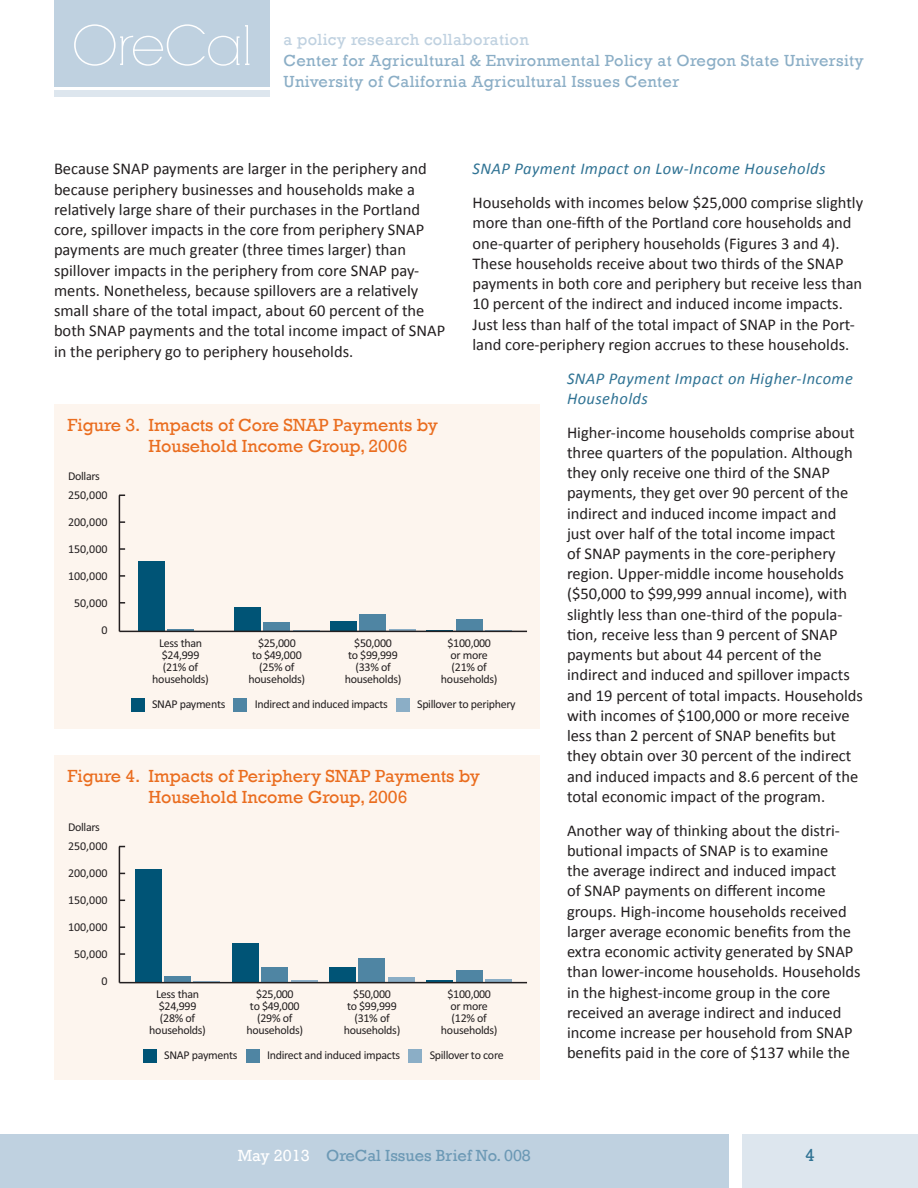
<style>
.page{position:relative;width:918px;height:1188px;background:#fff}
.page>*{position:absolute;margin:0;border:0;box-sizing:border-box;transform-origin:0 0}
.t1{font:54px "RNS Camelia";letter-spacing:-.01em;color:#fff}
.t2{font:18px/21px "Rockwell";color:#ea6d1f}
.t3{font:18px "Rockwell";color:#307394}
.t4{font:16.5px/20.2px "Calibri";color:#231f20}
.t5{font:16.5px "Rockwell";letter-spacing:.02em;color:#8baec6}
.t6{font:italic 16.5px/20.2px "Calibri";letter-spacing:.025em;color:#307394}
.t7{font:16.5px "Rockwell";color:#6c99b5}
.t8{font:16.5px "Rockwell";letter-spacing:.02em;color:#bfd1e0}
.t9{font:12px/12px "Calibri";letter-spacing:-.025em;color:#231f20;text-align:center}
.s1{color:#fff}
</style>
<div class="page">
<div style="left:0;top:1134px;width:729px;height:54px;background:#bfd1e0"></div>
<div style="left:742px;top:1134px;width:176px;height:54px;background:#dde6ee"></div>
<div style="left:54px;top:0;width:216px;height:87px;background:#bfd1e0"></div>
<div style="left:54px;top:90px;width:216px;height:7px;background:#dde6ee"></div>
<div style="left:54px;top:405px;width:486px;height:324px;background:#fdf5ee"></div>
<hr style="left:167px;top:629px;width:27px;height:2px;background:#4f85a3">
<div style="left:138px;top:561px;width:27px;height:70px;background:#005476"></div>
<div style="left:263px;top:623px;width:27px;height:8px;background:#4f85a3"></div>
<div style="left:234px;top:608px;width:27px;height:23px;background:#005476"></div>
<svg style="left:293px;top:630px;width:27px;height:1px"></svg>
<div style="left:359px;top:615px;width:27px;height:16px;background:#4f85a3"></div>
<div style="left:330px;top:621px;width:27px;height:10px;background:#005476"></div>
<svg style="left:389px;top:630px;width:27px;height:1px"></svg>
<div style="left:456px;top:620px;width:27px;height:11px;background:#4f85a3"></div>
<svg style="left:426px;top:630px;width:27px;height:1px"></svg>
<svg style="left:485px;top:630px;width:27px;height:1px"></svg>
<hr style="left:119px;top:495px;width:1px;height:136px;background:#231f20">
<hr style="left:119px;top:631px;width:408px;height:1px;background:#231f20">
<div style="left:131px;top:698px;width:13px;height:13px;background:#005476"></div>
<div style="left:234px;top:698px;width:13px;height:13px;background:#4f85a3"></div>
<div style="left:396px;top:698px;width:13px;height:13px;background:#8baec6"></div>
<div style="left:54px;top:756px;width:486px;height:324px;background:#fdf5ee"></div>
<div style="left:164px;top:976px;width:27px;height:6px;background:#4f85a3"></div>
<div style="left:135px;top:869px;width:27px;height:113px;background:#005476"></div>
<svg style="left:193px;top:981px;width:27px;height:1px"></svg>
<div style="left:261px;top:967px;width:27px;height:15px;background:#4f85a3"></div>
<div style="left:232px;top:943px;width:27px;height:39px;background:#005476"></div>
<hr style="left:291px;top:980px;width:27px;height:2px;background:#8baec6">
<div style="left:358px;top:958px;width:27px;height:24px;background:#4f85a3"></div>
<div style="left:329px;top:967px;width:27px;height:15px;background:#005476"></div>
<div style="left:388px;top:977px;width:27px;height:5px;background:#8baec6"></div>
<div style="left:456px;top:970px;width:27px;height:12px;background:#4f85a3"></div>
<hr style="left:426px;top:980px;width:27px;height:2px;background:#005476">
<hr style="left:485px;top:979px;width:27px;height:3px;background:#8baec6">
<hr style="left:119px;top:847px;width:1px;height:136px;background:#231f20">
<hr style="left:119px;top:982px;width:408px;height:1px;background:#231f20">
<div style="left:143px;top:1049px;width:14px;height:14px;background:#005476"></div>
<div style="left:246px;top:1049px;width:13px;height:14px;background:#4f85a3"></div>
<div style="left:409px;top:1049px;width:13px;height:14px;background:#8baec6"></div>
<h1 class="t1" style="left:72px;top:14px;width:182px">OreCal</h1>
<p class="t8" style="left:284px;top:30px;width:247px">a policy research collaboration</p>
<p class="t5" style="left:284px;top:51px;width:582px">Center for Agricultural &amp; Environmental Policy at Oregon State University</p>
<p class="t5" style="left:284px;top:72px;width:397px">University of California Agricultural Issues Center</p>
<p class="t4" style="left:54px;top:159px;width:393px">Because SNAP payments are larger in the periphery and because periphery businesses and households make a relatively large share of their purchases in the Portland core, spillover impacts in the core from periphery SNAP payments are much greater (three times larger) than spillover impacts in the periphery from core SNAP pay&shy;ments. Nonetheless, because spillovers are a relatively small share of the total impact, about 60 percent of the both SNAP payments and the total income impact of SNAP in the periphery go to periphery households.</p>
<p class="t6" style="left:473px;top:158px;width:355px">SNAP Payment Impact on Low-Income Households</p>
<p class="t4" style="left:473px;top:193px;width:392px">Households with incomes below $25,000 comprise slightly more than one-fifth of the Portland core households and one-quarter of periphery households (Figures 3 and 4).<br>These households receive about two thirds of the SNAP payments in both core and periphery but receive less than 10 percent of the indirect and induced income impacts.<br>Just less than half of the total impact of SNAP in the Port&shy;land core-periphery region accrues to these households.</p>
<p class="t6" style="left:567px;top:367px;width:287px">SNAP Payment Impact on Higher-Income<br>Households</p>
<p class="t4" style="left:567px;top:422px;width:297px">Higher-income households comprise about three quarters of the population. Although they only receive one third of the SNAP payments, they get over 90 percent of the indirect and induced income impact and just over half of the total income impact<br>of SNAP payments in the core-periphery region. Upper-middle income households ($50,000 to $99,999 annual income), with slightly less than one-third of the popula&shy;tion, receive less than 9 percent of SNAP payments but about 44 percent of the indirect and induced and spillover impacts and 19 percent of total impacts. Households with incomes of $100,000 or more receive less than 2 percent of SNAP benefits but they obtain over 30 percent of the indirect and induced impacts and 8.6 percent of the total economic impact of the program.</p>
<p class="t4" style="left:567px;top:820px;width:295px">Another way of thinking about the distri&shy;butional impacts of SNAP is to examine<br>the average indirect and induced impact<br>of SNAP payments on different income groups. High-income households received larger average economic benefits from the extra economic activity generated by SNAP than lower-income households. Households in the highest-income group in the core received an average indirect and induced income increase per household from SNAP benefits paid in the core of $137 while the</p>
<p class="t2" style="left:148px;top:414px;width:291px;text-indent:-81px">Figure 3. Impacts of Core SNAP Payments by<br>Household Income Group, 2006</p>
<p class="t9" style="left:68px;top:470px;width:33px">Dollars</p>
<p class="t9" style="left:68px;top:489px;width:41px">250,000</p>
<p class="t9" style="left:68px;top:516px;width:41px">200,000</p>
<p class="t9" style="left:68px;top:543px;width:41px">150,000</p>
<p class="t9" style="left:68px;top:570px;width:41px">100,000</p>
<p class="t9" style="left:74px;top:597px;width:35px">50,000</p>
<p class="t9" style="left:101px;top:624px;width:8px">0</p>
<p class="t9" style="left:152px;top:637px;width:58px">Less than $24,999 (21% of households)</p>
<p class="t9" style="left:249px;top:637px;width:58px">$25,000<br>to $49,000 (25% of households)</p>
<p class="t9" style="left:345px;top:637px;width:58px">$50,000<br>to $99,999 (33% of households)</p>
<p class="t9" style="left:441px;top:637px;width:58px">$100,000 or more (21% of households)</p>
<p class="t9" style="left:152px;top:698px;width:75px">SNAP payments</p>
<p class="t9" style="left:255px;top:698px;width:135px">Indirect and induced impacts</p>
<p class="t9" style="left:417px;top:698px;width:100px">Spillover to periphery</p>
<p class="t2" style="left:68px;top:765px;width:414px;text-align:center">Figure 4. Impacts of Periphery SNAP Payments by<br>Household Income Group, 2006</p>
<p class="t9" style="left:68px;top:821px;width:33px">Dollars</p>
<p class="t9" style="left:68px;top:840px;width:41px">250,000</p>
<p class="t9" style="left:68px;top:867px;width:41px">200,000</p>
<p class="t9" style="left:68px;top:894px;width:41px">150,000</p>
<p class="t9" style="left:68px;top:921px;width:41px">100,000</p>
<p class="t9" style="left:74px;top:948px;width:35px">50,000</p>
<p class="t9" style="left:101px;top:975px;width:8px">0</p>
<p class="t9" style="left:149px;top:988px;width:58px">Less than $24,999 (28% of households)</p>
<p class="t9" style="left:247px;top:988px;width:58px">$25,000<br>to $49,000 (29% of households)</p>
<p class="t9" style="left:344px;top:988px;width:58px">$50,000<br>to $99,999 (31% of households)</p>
<p class="t9" style="left:441px;top:988px;width:58px">$100,000 or more (12% of households)</p>
<p class="t9" style="left:164px;top:1049px;width:75px">SNAP payments</p>
<p class="t9" style="left:267px;top:1049px;width:135px">Indirect and induced impacts</p>
<p class="t9" style="left:430px;top:1049px;width:75px">Spillover to core</p>
<p class="t7" style="left:238px;top:1146px;width:295px"><span class="s1">May 2013</span> OreCal Issues Brief No. 008</p>
<p class="t3" style="left:805px;top:1145px;width:11px">4</p>
</div>
